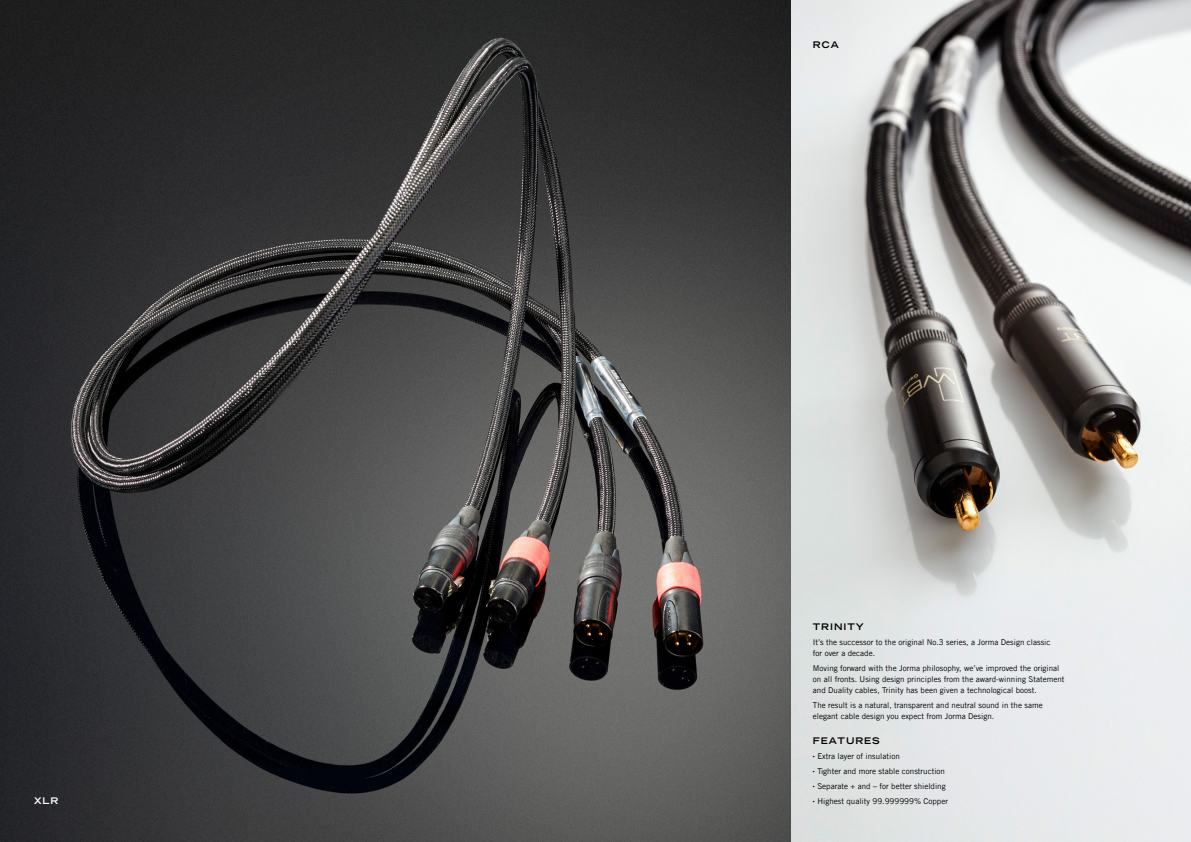
<style>
.page{position:relative;width:1191px;height:842px;background:#fff}
.page>*{position:absolute;margin:0;border:0;box-sizing:border-box;transform-origin:0 0}
.t1{font:700 expanded 9px "Trade Gothic LH";letter-spacing:.1em;color:#000}
.t2{font:700 expanded 9px "Trade Gothic LH";color:#fff}
.t3{font:8px/11px "Trade Gothic LT Std";color:#000}
</style>
<div class="page">
<img style="left:0;top:0;width:1191px;height:842px">
<p class="t1" style="left:813px;top:39px;width:27px">RCA</p>
<p class="t1" style="left:813px;top:621px;width:52px">TRINITY</p>
<p class="t3" style="left:813px;top:636px;width:239px">It’s the successor to the original No.3 series, a Jorma Design classic for over a decade.</p>
<p class="t3" style="left:813px;top:662px;width:253px">Moving forward with the Jorma philosophy, we’ve improved the original on all fronts. Using design principles from the award-winning Statement and Duality cables, Trinity has been given a technological boost.</p>
<p class="t3" style="left:813px;top:699px;width:231px">The result is a natural, transparent and neutral sound in the same elegant cable design you expect from Jorma Design.</p>
<p class="t1" style="left:813px;top:735px;width:68px">FEATURES</p>
<p class="t3" style="left:813px;top:751px;width:88px"><sup>•</sup> Extra layer of insulation</p>
<p class="t3" style="left:813px;top:765px;width:134px"><sup>•</sup> Tighter and more stable construction</p>
<p class="t3" style="left:813px;top:780px;width:134px"><sup>•</sup> Separate + and – for better shielding</p>
<p class="t2" style="left:34px;top:795px;width:26px">XLR</p>
<p class="t3" style="left:813px;top:795px;width:137px"><sup>•</sup> Highest quality 99.999999% Copper</p>
</div>
